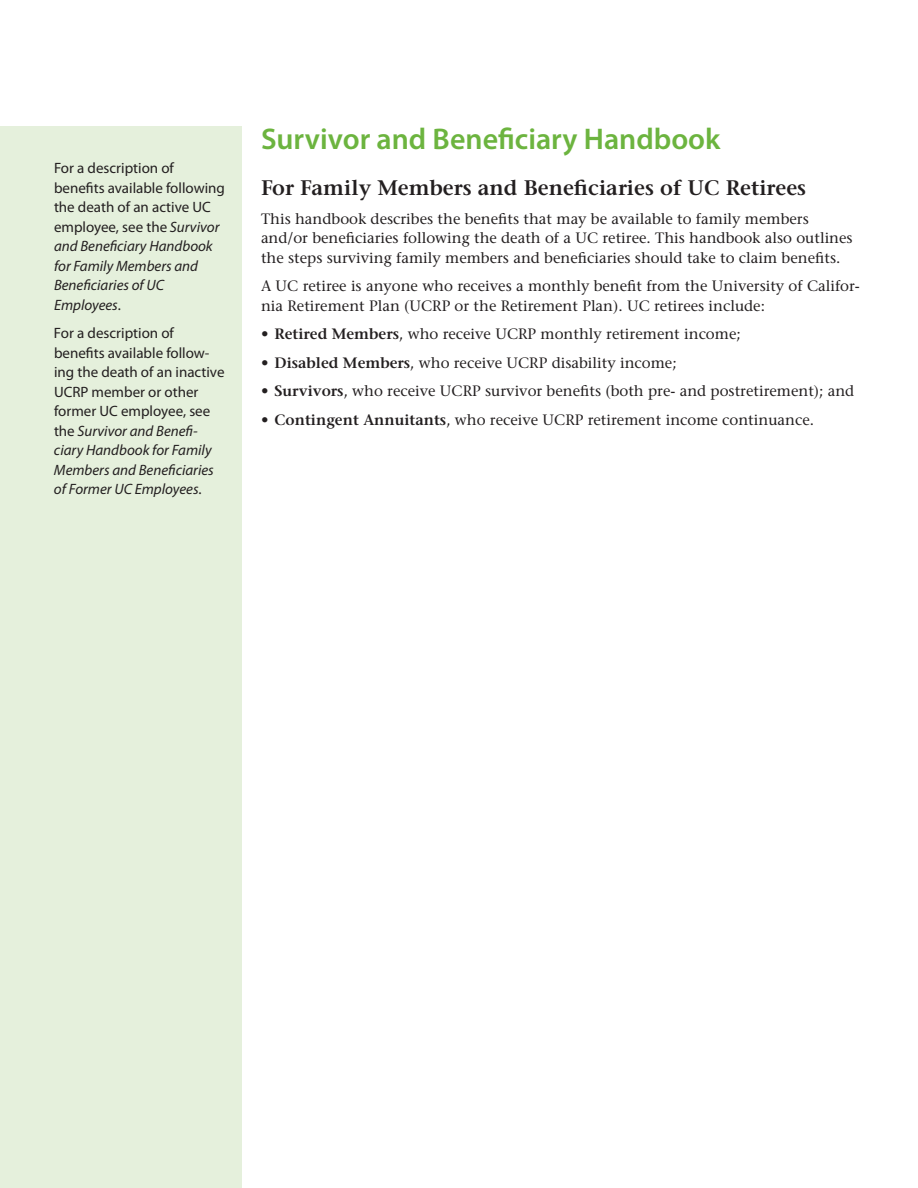
<style>
.page{position:relative;width:918px;height:1188px;background:#fff}
.page>*{position:absolute;margin:0;border:0;box-sizing:border-box;transform-origin:0 0}
.t1{font:600 30px "Myriad Pro";color:#6cb43f}
.t2{font:600 21px "Stone Serif Std";color:#231f20}
.t3{font:500 15px/19.5px "Stone Serif Std";color:#231f20}
.t4{font:15px/19.5px "Myriad Pro";color:#231f20}
.s1{font-style:italic}
.s2{font-weight:600}
</style>
<div class="page">
<div style="left:0;top:126px;width:242px;height:1062px;background:#e5f0dc"></div>
<p class="t4" style="left:54px;top:159px;width:172px">For a description of benefits available following the death of an active UC employee, see the <span class="s1">Survivor and Beneficiary Handbook for Family Members and<br>Beneficiaries of UC<br>Employees</span>.</p>
<p class="t4" style="left:54px;top:324px;width:172px">For a description of benefits available follow&shy;ing the death of an inactive<br>UCRP member or other former UC employee, see the <span class="s1">Survivor and Benefi&shy;ciary Handbook for Family<br>Members and Beneficiaries of Former UC Employees</span>.</p>
<h1 class="t1" style="left:261px;top:122px;width:461px">Survivor and Beneficiary Handbook</h1>
<h2 class="t2" style="left:261px;top:175px;width:547px">For Family Members and Beneficiaries of UC Retirees</h2>
<p class="t3" style="left:261px;top:209px;width:593px">This handbook describes the benefits that may be available to family members and/or beneficiaries following the death of a UC retiree. This handbook also outlines the steps surviving family members and beneficiaries should take to claim benefits.</p>
<p class="t3" style="left:261px;top:276px;width:600px">A UC retiree is anyone who receives a monthly benefit from the University of Califor&shy;nia Retirement Plan (UCRP or the Retirement Plan). UC retirees include:</p>
<p class="t3" style="left:261px;top:324px;width:481px">• <span class="s2">Retired Members</span>, who receive UCRP monthly retirement income;</p>
<p class="t3" style="left:261px;top:353px;width:417px">• <span class="s2">Disabled Members</span>, who receive UCRP disability income;</p>
<p class="t3" style="left:261px;top:381px;width:595px">• <span class="s2">Survivors</span>, who receive UCRP survivor benefits (both pre- and postretirement); and</p>
<p class="t3" style="left:261px;top:410px;width:555px">• <span class="s2">Contingent Annuitants</span>, who receive UCRP retirement income continuance.</p>
</div>
